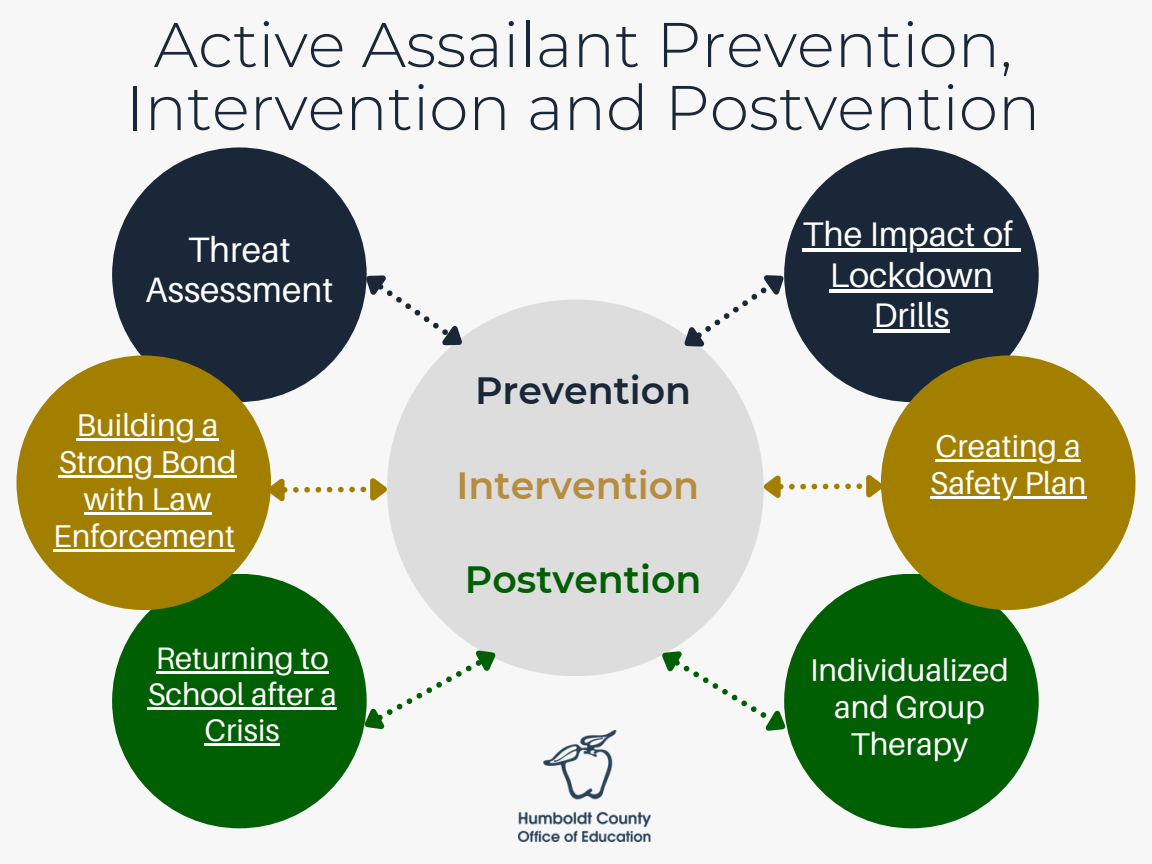
<style>
.page{position:relative;width:1152px;height:864px;background:#f7f7f7}
.page>*{position:absolute;margin:0;border:0;box-sizing:border-box;transform-origin:0 0}
.t1{font:300 63px/63px "Montserrat";color:#192738;text-align:center}
.t2{font:600 37.95px "Montserrat";color:#b68d40}
.t3{font:600 37.95px "Montserrat";color:#005e03}
.t4{font:600 37.95px "Montserrat";color:#192738}
.t5{font:35.25px/40.7px "Aileron";color:#fff;text-align:center}
.t6{font:34.05px/40.5px "Aileron";color:#fff;text-align:center}
.t7{font:31.5px/37.2px "Aileron";color:#fff;text-align:center}
.t8{font:31.05px/36px "Aileron";color:#fff;text-align:center}
</style>
<div class="page">
<div style="left:387px;top:300px;width:377px;height:376px;background:#ddd;border-radius:50%"></div>
<div style="left:112px;top:147px;width:255px;height:255px;background:#192738;border-radius:50%"></div>
<div style="left:112px;top:574px;width:255px;height:254px;background:#005e03;border-radius:50%"></div>
<div style="left:16px;top:355px;width:255px;height:255px;background:#a37f00;border-radius:50%"></div>
<hr style="left:156px;top:671px;width:173px;height:3px;background:#fff">
<hr style="left:147px;top:707px;width:190px;height:3px;background:#fff">
<hr style="left:205px;top:743px;width:75px;height:3px;background:#fff">
<div style="left:784px;top:147px;width:255px;height:255px;background:#192738;border-radius:50%"></div>
<hr style="left:803px;top:249px;width:210px;height:3px;background:#fff">
<svg style="left:1013px;top:249px;width:7px;height:3px"></svg>
<hr style="left:830px;top:289px;width:163px;height:4px;background:#fff">
<hr style="left:873px;top:330px;width:76px;height:3px;background:#fff">
<div style="left:784px;top:574px;width:255px;height:254px;background:#005e03;border-radius:50%"></div>
<div style="left:881px;top:355px;width:255px;height:255px;background:#a37f00;border-radius:50%"></div>
<hr style="left:936px;top:459px;width:145px;height:2px;background:#fff">
<hr style="left:930px;top:496px;width:156px;height:2px;background:#fff">
<svg style="left:268px;top:473px;width:120px;height:37px"></svg>
<svg style="left:763px;top:470px;width:121px;height:37px"></svg>
<svg style="left:648px;top:638px;width:151px;height:110px"></svg>
<svg style="left:351px;top:638px;width:157px;height:108px"></svg>
<svg style="left:350px;top:260px;width:126px;height:99px"></svg>
<svg style="left:670px;top:260px;width:130px;height:87px"></svg>
<hr style="left:76px;top:438px;width:143px;height:2px;background:#fff">
<hr style="left:58px;top:475px;width:179px;height:3px;background:#fff">
<hr style="left:84px;top:512px;width:127px;height:3px;background:#fff">
<hr style="left:53px;top:550px;width:182px;height:2px;background:#fff">
<img style="left:519px;top:731px;width:131px;height:111px">
<p class="t1" style="left:126px;top:13px;width:916px">Active Assailant Prevention,<br>Intervention and Postvention</p>
<p class="t5" style="left:145px;top:228px;width:190px">Threat<br>Assessment</p>
<p class="t7" style="left:53px;top:406px;width:185px">Building a<br>Strong Bond with Law<br>Enforcement</p>
<p class="t8" style="left:147px;top:640px;width:191px">Returning to<br>School after a<br>Crisis</p>
<p class="t4" style="left:475px;top:368px;width:218px">Prevention</p>
<p class="t2" style="left:457px;top:462px;width:244px">Intervention</p>
<p class="t3" style="left:465px;top:557px;width:238px">Postvention</p>
<p class="t6" style="left:803px;top:214px;width:212px">The Impact of</p>
<p class="t6" style="left:830px;top:254px;width:165px">Lockdown<br>Drills</p>
<p class="t7" style="left:930px;top:426px;width:158px;text-align:left">Creating a<br>Safety Plan</p>
<p class="t7" style="left:810px;top:651px;width:200px">Individualized and Group<br>Therapy</p>
</div>
